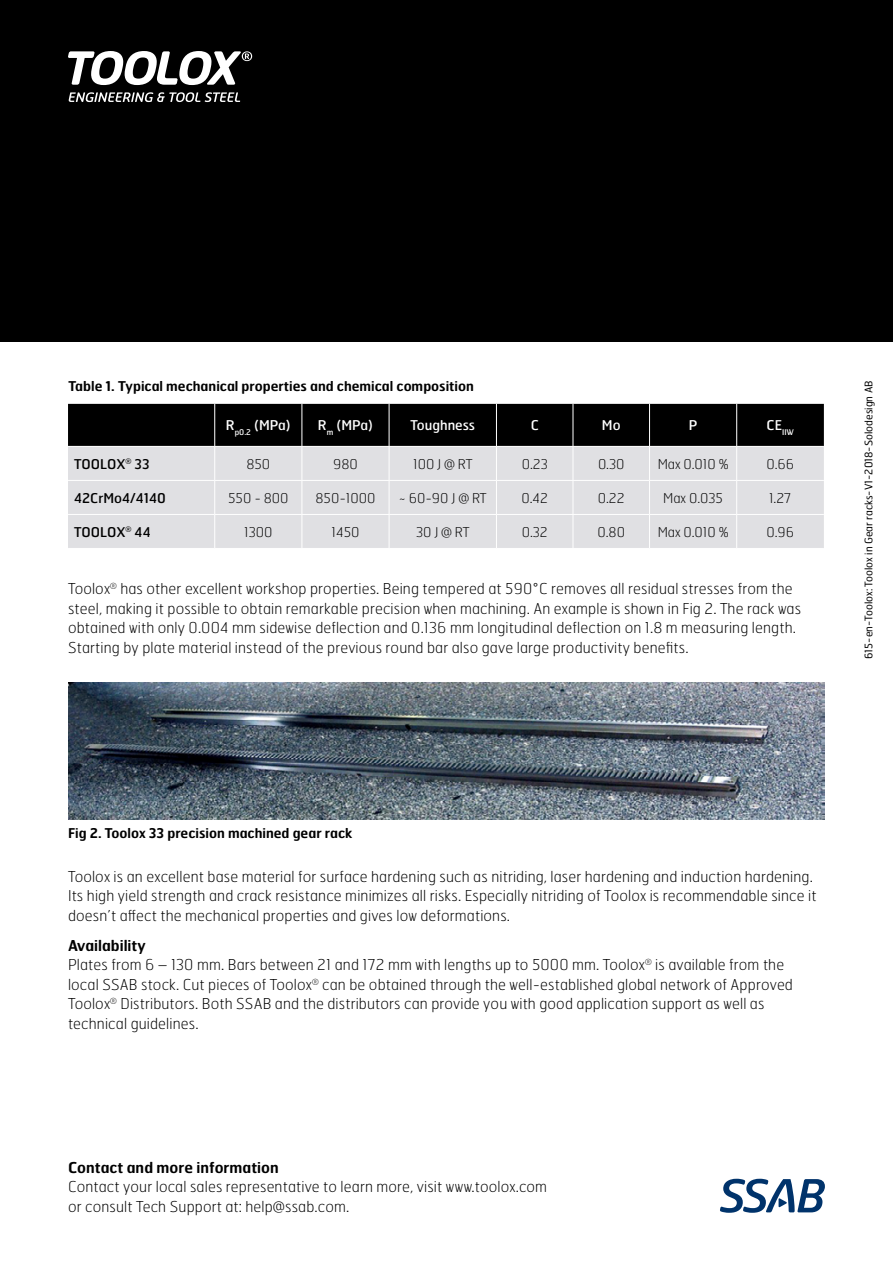
<style>
.page{position:relative;width:893px;height:1263px;background:#fff}
.page>*{position:absolute;margin:0;border:0;box-sizing:border-box;transform-origin:0 0}
.Body{font:100 15px/19.5px "Hermes FB";letter-spacing:.01em;color:#000}
.Brödtext{font:600 15px "Hermes FB";color:#000}
.Brödtext-2{font:100 13.5px "Hermes FB";color:#000}
.Brödtext-3{font:600 13.5px "Hermes FB";color:#000}
.Brödtext-4{font:13.5px "Hermes FB";color:#fff}
.Brödtext-5{font:13.5px "Hermes FB";color:#000}
.t1{font:10.5px "Hermes FB";color:#000}
.Brödtext-6{font:7.8px "Hermes FB";color:#fff}
</style>
<div class="page">
<div style="left:0;top:0;width:893px;height:341px;background:#000"></div>
<svg style="left:720px;top:1179px;width:105px;height:34px"></svg>
<img style="left:68px;top:682px;width:757px;height:138px">
<div style="left:68px;top:404px;width:756px;height:42px;background:#000"></div>
<div style="left:68px;top:447px;width:756px;height:101px;background:#e0e0e3"></div>
<hr style="left:214px;top:404px;width:1px;height:42px;background:#fff">
<hr style="left:302px;top:404px;width:1px;height:42px;background:#fff">
<hr style="left:389px;top:404px;width:1px;height:42px;background:#fff">
<hr style="left:496px;top:404px;width:1px;height:42px;background:#fff">
<hr style="left:573px;top:404px;width:1px;height:42px;background:#fff">
<hr style="left:649px;top:404px;width:1px;height:42px;background:#fff">
<hr style="left:736px;top:404px;width:1px;height:42px;background:#fff">
<hr style="left:214px;top:447px;width:1px;height:33px;background:#fff">
<hr style="left:302px;top:447px;width:1px;height:33px;background:#fff">
<hr style="left:389px;top:447px;width:1px;height:33px;background:#fff">
<hr style="left:496px;top:447px;width:1px;height:33px;background:#fff">
<hr style="left:573px;top:447px;width:1px;height:33px;background:#fff">
<hr style="left:649px;top:447px;width:1px;height:33px;background:#fff">
<hr style="left:736px;top:447px;width:1px;height:33px;background:#fff">
<hr style="left:68px;top:480px;width:147px;height:1px;background:#fff">
<hr style="left:215px;top:480px;width:87px;height:1px;background:#fff">
<hr style="left:214px;top:481px;width:1px;height:33px;background:#fff">
<hr style="left:302px;top:480px;width:87px;height:1px;background:#fff">
<hr style="left:302px;top:481px;width:1px;height:33px;background:#fff">
<hr style="left:389px;top:480px;width:107px;height:1px;background:#fff">
<hr style="left:389px;top:481px;width:1px;height:33px;background:#fff">
<hr style="left:496px;top:480px;width:77px;height:1px;background:#fff">
<hr style="left:496px;top:481px;width:1px;height:33px;background:#fff">
<hr style="left:573px;top:480px;width:76px;height:1px;background:#fff">
<hr style="left:573px;top:481px;width:1px;height:33px;background:#fff">
<hr style="left:649px;top:480px;width:88px;height:1px;background:#fff">
<hr style="left:649px;top:481px;width:1px;height:33px;background:#fff">
<hr style="left:737px;top:480px;width:87px;height:1px;background:#fff">
<hr style="left:736px;top:481px;width:1px;height:33px;background:#fff">
<hr style="left:68px;top:514px;width:147px;height:1px;background:#fff">
<hr style="left:215px;top:514px;width:87px;height:1px;background:#fff">
<hr style="left:214px;top:515px;width:1px;height:33px;background:#fff">
<hr style="left:302px;top:514px;width:87px;height:1px;background:#fff">
<hr style="left:302px;top:515px;width:1px;height:33px;background:#fff">
<hr style="left:389px;top:514px;width:107px;height:1px;background:#fff">
<hr style="left:389px;top:515px;width:1px;height:33px;background:#fff">
<hr style="left:496px;top:514px;width:77px;height:1px;background:#fff">
<hr style="left:496px;top:515px;width:1px;height:33px;background:#fff">
<hr style="left:573px;top:514px;width:76px;height:1px;background:#fff">
<hr style="left:573px;top:515px;width:1px;height:33px;background:#fff">
<hr style="left:649px;top:514px;width:88px;height:1px;background:#fff">
<hr style="left:649px;top:515px;width:1px;height:33px;background:#fff">
<hr style="left:737px;top:514px;width:87px;height:1px;background:#fff">
<hr style="left:736px;top:515px;width:1px;height:33px;background:#fff">
<svg style="left:68px;top:51px;width:184px;height:34px"></svg>
<svg style="left:69px;top:92px;width:171px;height:10px"></svg>
<p class="Brödtext-3" style="left:68px;top:377px;width:407px">Table 1. Typical mechanical properties and chemical composition</p>
<p class="Brödtext-4" style="left:226px;top:417px;width:66px">R<sub>p0.2</sub> (MPa)</p>
<p class="Brödtext-4" style="left:318px;top:417px;width:57px">R<sub>m</sub> (MPa)</p>
<p class="Brödtext-4" style="left:410px;top:417px;width:66px">Toughness</p>
<p class="Brödtext-4" style="left:531px;top:417px;width:10px">C</p>
<p class="Brödtext-4" style="left:602px;top:417px;width:20px">Mo</p>
<p class="Brödtext-4" style="left:689px;top:417px;width:10px">P</p>
<p class="Brödtext-6" style="left:767px;top:427px;width:29px"><sup>CE</sup>IIW</p>
<p class="Brödtext-5" style="left:74px;top:455px;width:77px">TOOLOX<sup>®</sup> 33</p>
<p class="Brödtext-2" style="left:246px;top:455px;width:25px">850</p>
<p class="Brödtext-2" style="left:333px;top:455px;width:26px">980</p>
<p class="Brödtext-2" style="left:413px;top:455px;width:61px">100 J @ RT</p>
<p class="Brödtext-2" style="left:522px;top:455px;width:28px">0.23</p>
<p class="Brödtext-2" style="left:598px;top:455px;width:28px">0.30</p>
<p class="Brödtext-2" style="left:658px;top:455px;width:72px">Max 0.010 %</p>
<p class="Brödtext-2" style="left:766px;top:455px;width:29px">0.66</p>
<p class="Brödtext-5" style="left:74px;top:489px;width:93px">42CrMo4/4140</p>
<p class="Brödtext-2" style="left:228px;top:489px;width:62px">550 - 800</p>
<p class="Brödtext-2" style="left:315px;top:489px;width:62px">850-1000</p>
<p class="Brödtext-2" style="left:399px;top:489px;width:89px">~ 60-90 J @ RT</p>
<p class="Brödtext-2" style="left:521px;top:489px;width:28px">0.42</p>
<p class="Brödtext-2" style="left:598px;top:489px;width:28px">0.22</p>
<p class="Brödtext-2" style="left:663px;top:489px;width:61px">Max 0.035</p>
<p class="Brödtext-2" style="left:769px;top:489px;width:24px">1.27</p>
<p class="Brödtext-5" style="left:74px;top:523px;width:78px">TOOLOX<sup>®</sup> 44</p>
<p class="Brödtext-2" style="left:244px;top:523px;width:30px">1300</p>
<p class="Brödtext-2" style="left:331px;top:523px;width:30px">1450</p>
<p class="Brödtext-2" style="left:416px;top:523px;width:55px">30 J @ RT</p>
<p class="Brödtext-2" style="left:522px;top:523px;width:28px">0.32</p>
<p class="Brödtext-2" style="left:597px;top:523px;width:29px">0.80</p>
<p class="Brödtext-2" style="left:658px;top:523px;width:72px">Max 0.010 %</p>
<p class="Brödtext-2" style="left:766px;top:523px;width:29px">0.96</p>
<p class="Body" style="left:68px;top:579px;width:735px">Toolox<sup>®</sup> has other excellent workshop properties. Being tempered at 590°C removes all residual stresses from the steel, making it possible to obtain remarkable precision when machining. An example is shown in Fig 2. The rack was obtained with only 0.004 mm sidewise deflection and 0.136 mm longitudinal deflection on 1.8 m measuring length.<br>Starting by plate material instead of the previous round bar also gave large productivity benefits.</p>
<p class="t1" style="left:862px;top:659px;width:280px;rotate:-90deg">615-en-Toolox: Toolox in Gear racks-V1-2018-Solodesign AB</p>
<p class="Brödtext-3" style="left:68px;top:824px;width:286px">Fig 2. Toolox 33 precision machined gear rack</p>
<p class="Body" style="left:68px;top:866px;width:750px">Toolox is an excellent base material for surface hardening such as nitriding, laser hardening and induction hardening.<br>Its high yield strength and crack resistance minimizes all risks. Especially nitriding of Toolox is recommendable since it doesn’t affect the mechanical properties and gives low deformations.</p>
<p class="Brödtext" style="left:68px;top:936px;width:79px">Availability</p>
<p class="Body" style="left:68px;top:955px;width:726px">Plates from 6 – 130 mm. Bars between 21 and 172 mm with lengths up to 5000 mm. Toolox<sup>®</sup> is available from the local SSAB stock. Cut pieces of Toolox<sup>®</sup> can be obtained through the well-established global network of Approved Toolox<sup>®</sup> Distributors. Both SSAB and the distributors can provide you with good application support as well as technical guidelines.</p>
<p class="Brödtext" style="left:68px;top:1158px;width:212px">Contact and more information</p>
<p class="Body" style="left:68px;top:1177px;width:481px">Contact your local sales representative to learn more, visit www.toolox.com or consult Tech Support at: help@ssab.com.</p>
</div>
